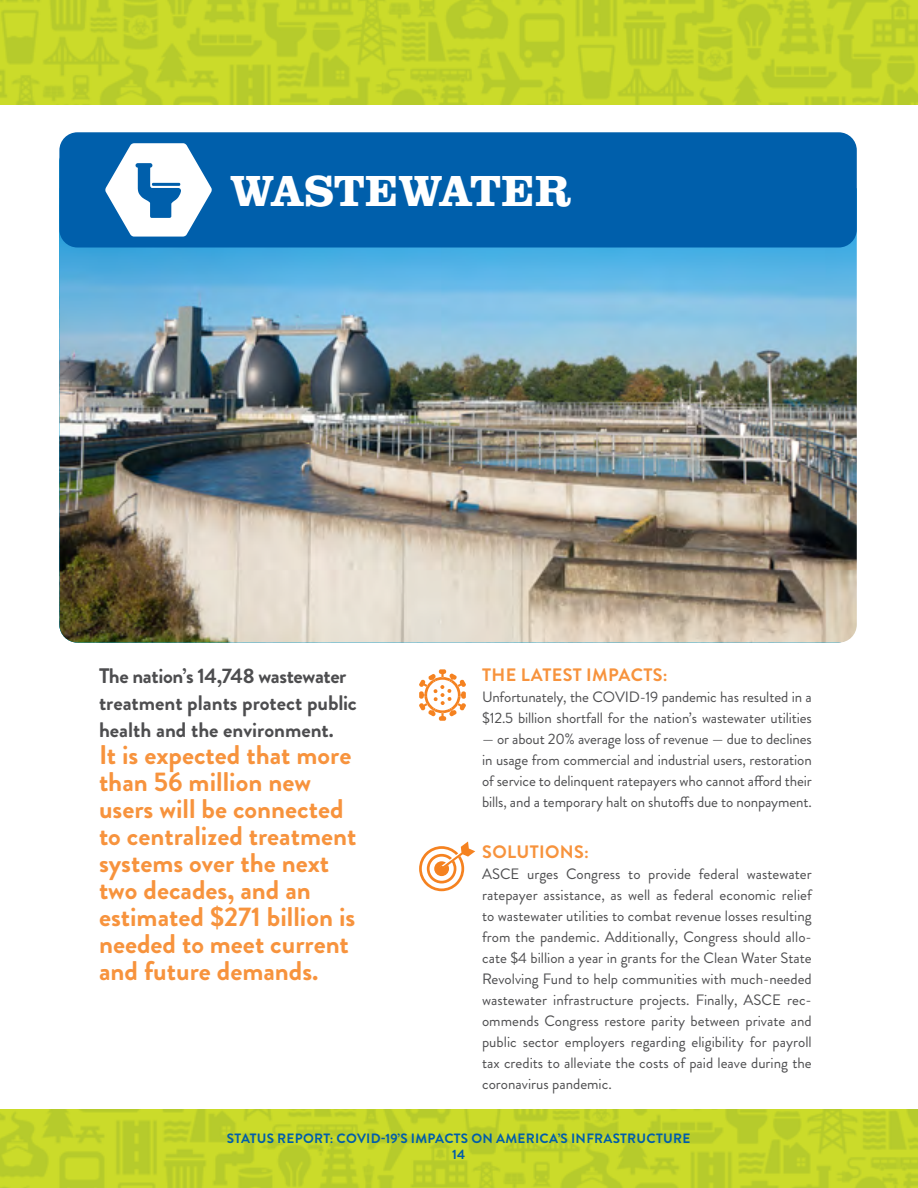
<style>
.page{position:relative;width:918px;height:1188px;background:#fff}
.page>*{position:absolute;margin:0;border:0;box-sizing:border-box;transform-origin:0 0}
.raise{font:700 45px "Clarendon URW";letter-spacing:-.005em;color:#fff}
.body{font:700 27px/27px "Brandon Grotesque";color:#f7933d}
.body-2{font:700 21px/27px "Brandon Grotesque";color:#4d4d4f}
.body-3{font:700 18px "Brandon Grotesque";letter-spacing:.02em;color:#f7933d}
.solutions{font:700 18px "Brandon Grotesque";letter-spacing:.02em;color:#f7933d}
.body-4{font:15px/21px "Brandon Grotesque";letter-spacing:-.01em;color:#4d4d4f;text-align:justify}
.t1{font:700 13.5px "Brandon Grotesque";letter-spacing:.02em;color:#005daa}
</style>
<div class="page">
<img style="left:0;top:0;width:918px;height:104px">
<img style="left:0;top:1110px;width:918px;height:78px">
<svg style="left:419px;top:669px;width:47px;height:52px"></svg>
<svg style="left:419px;top:841px;width:56px;height:50px"></svg>
<div style="left:59px;top:132px;width:798px;height:116px;background:#005fab;border-radius:18px"></div>
<img style="left:59px;top:143px;width:796px;height:500px">
<p class="raise" style="left:230px;top:158px;width:342px">WASTEWATER</p>
<p class="body-2" style="left:99px;top:663px;width:259px">The nation’s 14,748 wastewater treatment plants protect public health and the environment.</p>
<p class="body" style="left:99px;top:742px;width:259px">It is expected that more than 56 million new users will be connected to centralized treatment systems over the next two decades, and an estimated $271 billion is needed to meet current and future demands.</p>
<p class="body-3" style="left:482px;top:663px;width:187px">THE LATEST IMPACTS:</p>
<p class="body-4" style="left:482px;top:687px;width:331px">Unfortunately, the COVID-19 pandemic has resulted in a $12.5 billion shortfall for the nation’s wastewater utilities</p>
<p class="body-4" style="left:482px;top:729px;width:331px">— or about 20% average loss of revenue — due to declines in usage from commercial and industrial users, restoration of service to delinquent ratepayers who cannot afford their bills, and a temporary halt on shutoffs due to nonpayment.</p>
<p class="solutions" style="left:482px;top:840px;width:108px">SOLUTIONS:</p>
<p class="body-4" style="left:482px;top:864px;width:331px">ASCE urges Congress to provide federal wastewater ratepayer assistance, as well as federal economic relief to wastewater utilities to combat revenue losses resulting from the pandemic. Additionally, Congress should allo&shy;cate $4 billion a year in grants for the Clean Water State Revolving Fund to help communities with much-needed wastewater infrastructure projects. Finally, ASCE rec&shy;ommends Congress restore parity between private and public sector employers regarding eligibility for payroll tax credits to alleviate the costs of paid leave during the coronavirus pandemic.</p>
<p class="t1" style="left:227px;top:1128px;width:465px">STATUS REPORT: COVID-19’S IMPACTS ON AMERICA’S INFRASTRUCTURE</p>
<p class="t1" style="left:452px;top:1145px;width:14px">14</p>
</div>
